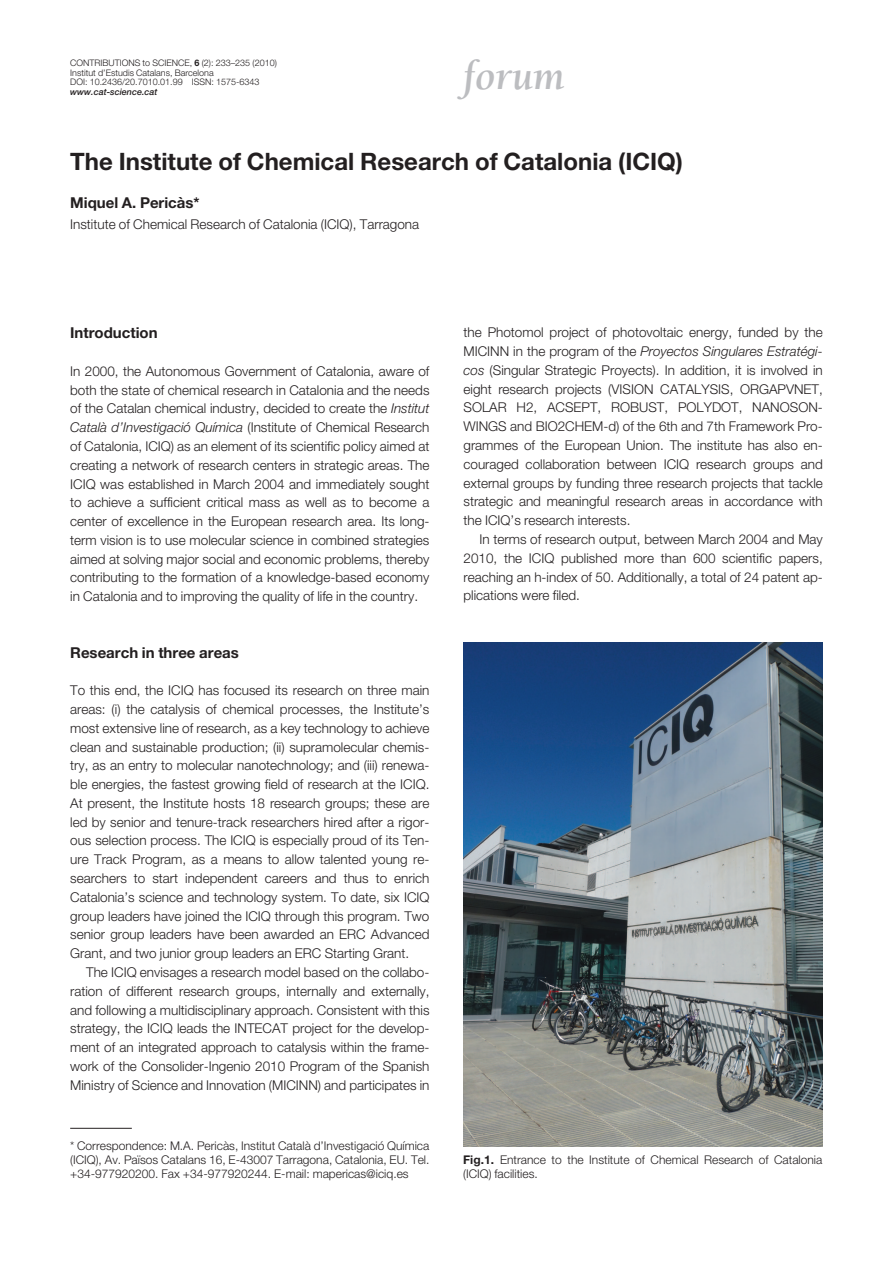
<style>
.page{position:relative;width:893px;height:1263px;background:#fff}
.page>*{position:absolute;margin:0;border:0;box-sizing:border-box;transform-origin:0 0}
.t1{font:italic 700 42px "Berkeley Std";letter-spacing:-.01em;color:#bcbdc0}
.t2{font:700 24px "Helvetica Neue LT Pro";color:#231f20}
.t3{font:700 15px "Helvetica Neue LT Pro";color:#231f20}
.t4{font:300 13.5px/18.8px "Helvetica Neue LT Pro";color:#231f20;text-align:justify}
.t5{font:300 12px/14px "Helvetica Neue LT Pro";color:#231f20;text-align:justify}
.t6{font:300 9px/9.6px "Helvetica Neue LT Pro";color:#231f20}
.t7{font:italic 500 9px "Helvetica Neue LT Pro";color:#231f20}
.s1{font-weight:700}
.s2{font-style:italic}
</style>
<div class="page">
<hr style="left:70px;top:1128px;width:62px;height:1px;background:#231f20">
<img style="left:464px;top:642px;width:358px;height:505px">
<p class="t6" style="left:70px;top:58px;width:208px">CONTRIBUTIONS to SCIENCE, <span class="s1">6</span> (2): 233–235 (2010)<br>Institut d’Estudis Catalans, Barcelona<br>DOI: 10.2436/20.7010.01.99 ISSN: 1575-6343</p>
<p class="t7" style="left:70px;top:86px;width:89px">www.cat-science.cat</p>
<h1 class="t1" style="left:463px;top:54px;width:103px">forum</h1>
<h2 class="t2" style="left:70px;top:147px;width:614px">The Institute of Chemical Research of Catalonia (ICIQ)</h2>
<p class="t3" style="left:70px;top:194px;width:131px">Miquel A. Pericàs*</p>
<p class="t4" style="left:70px;top:215px;width:351px">Institute of Chemical Research of Catalonia (ICIQ), Tarragona</p>
<p class="t3" style="left:70px;top:324px;width:89px">Introduction</p>
<p class="t4" style="left:70px;top:361px;width:361px">In 2000, the Autonomous Government of Catalonia, aware of both the state of chemical research in Catalonia and the needs of the Catalan chemical industry, decided to create the <span class="s2">Institut Català d’Investigació Química</span> (Institute of Chemical Research of Catalonia, ICIQ) as an element of its scientific policy aimed at creating a network of research centers in strategic areas. The ICIQ was established in March 2004 and immediately sought to achieve a sufficient critical mass as well as to become a center of excellence in the European research area. Its long&shy;term vision is to use molecular science in combined strategies aimed at solving major social and economic problems, thereby contributing to the formation of a knowledge-based economy in Catalonia and to improving the quality of life in the country.</p>
<p class="t3" style="left:70px;top:643px;width:170px">Research in three areas</p>
<p class="t4" style="left:70px;top:681px;width:361px">To this end, the ICIQ has focused its research on three main areas: (i) the catalysis of chemical processes, the Institute’s most extensive line of research, as a key technology to achieve clean and sustainable production; (ii) supramolecular chemis&shy;try, as an entry to molecular nanotechnology; and (iii) renewa&shy;ble energies, the fastest growing field of research at the ICIQ.<br>At present, the Institute hosts 18 research groups; these are led by senior and tenure-track researchers hired after a rigor&shy;ous selection process. The ICIQ is especially proud of its Ten&shy;ure Track Program, as a means to allow talented young re&shy;searchers to start independent careers and thus to enrich Catalonia’s science and technology system. To date, six ICIQ group leaders have joined the ICIQ through this program. Two senior group leaders have been awarded an ERC Advanced Grant, and two junior group leaders an ERC Starting Grant.</p>
<p class="t4" style="left:70px;top:962px;width:361px;text-indent:16px">The ICIQ envisages a research model based on the collabo&shy;ration of different research groups, internally and externally, and following a multidisciplinary approach. Consistent with this strategy, the ICIQ leads the INTECAT project for the develop&shy;ment of an integrated approach to catalysis within the frame&shy;work of the Consolider-Ingenio 2010 Program of the Spanish Ministry of Science and Innovation (MICINN) and participates in</p>
<p class="t5" style="left:70px;top:1138px;width:361px">* Correspondence: M.A. Pericàs, Institut Català d’Investigació Química (ICIQ), Av. Països Catalans 16, E-43007 Tarragona, Catalonia, EU. Tel. +34-977920200. Fax +34-977920244. E-mail: mapericas@iciq.es</p>
<p class="t4" style="left:464px;top:323px;width:361px">the Photomol project of photovoltaic energy, funded by the MICINN in the program of the <span class="s2">Proyectos Singulares Estratégi&shy;cos</span> (Singular Strategic Proyects). In addition, it is involved in eight research projects (VISION CATALYSIS, ORGAPVNET, SOLAR H2, ACSEPT, ROBUST, POLYDOT, NANOSON-WINGS and BIO2CHEM-d) of the 6th and 7th Framework Pro&shy;grammes of the European Union. The institute has also en&shy;couraged collaboration between ICIQ research groups and external groups by funding three research projects that tackle strategic and meaningful research areas in accordance with the ICIQ’s research interests.</p>
<p class="t4" style="left:464px;top:529px;width:361px;text-indent:16px">In terms of research output, between March 2004 and May 2010, the ICIQ published more than 600 scientific papers, reaching an h-index of 50. Additionally, a total of 24 patent ap&shy;plications were filed.</p>
<p class="t5" style="left:463px;top:1152px;width:361px"><span class="s1">Fig.1.</span> Entrance to the Institute of Chemical Research of Catalonia (ICIQ) facilities.</p>
</div>
